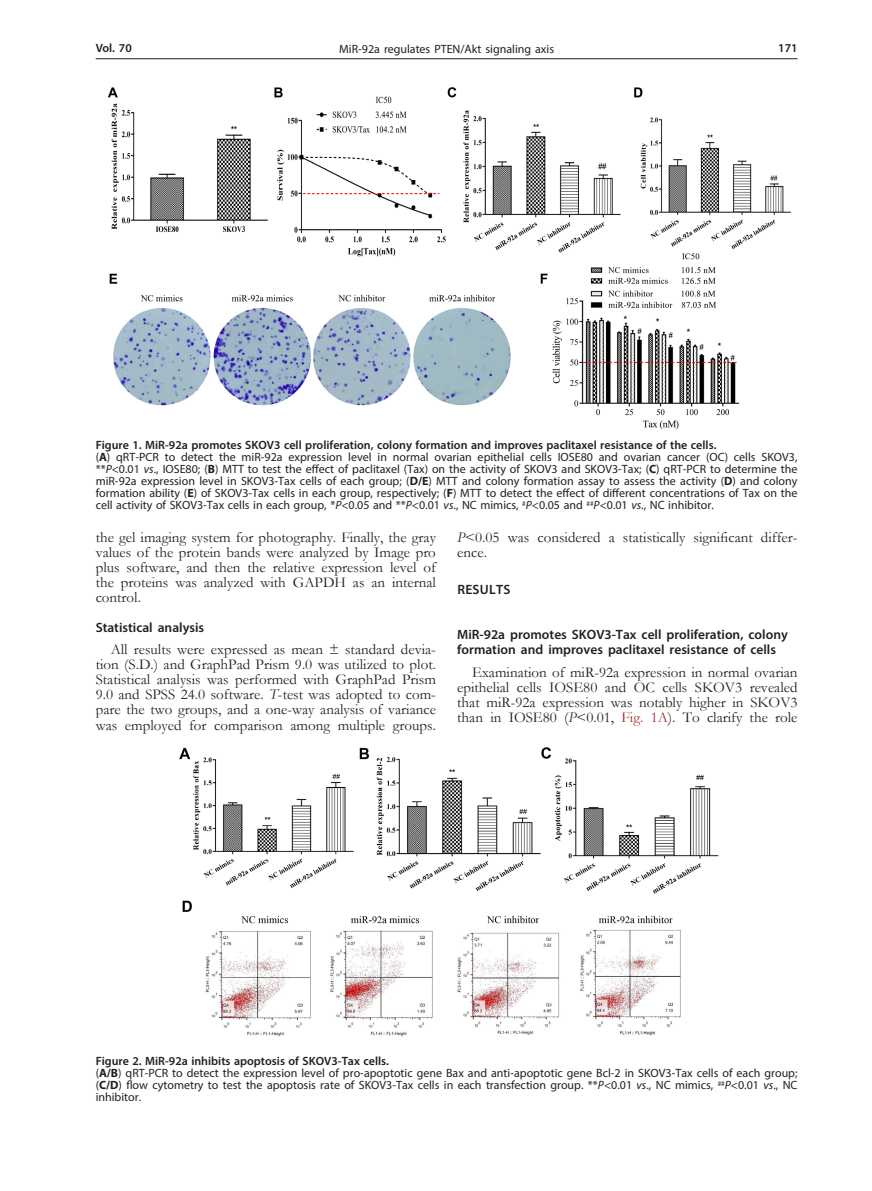
<style>
.page{position:relative;width:872px;height:1191px;background:#fff}
.page>*{position:absolute;margin:0;border:0;box-sizing:border-box;transform-origin:0 0}
.Body_tekst{font:15px/15px "Garamond";color:#231f20;text-align:justify}
.Tytul_2{font:600 13.5px/15px "Myriad Pro";color:#231f20}
.Tytul_1{font:600 13.5px "Myriad Pro";letter-spacing:.02em;color:#231f20}
.Figure_1{font:12px/12px "Myriad Pro";color:#231f20;text-align:justify}
.Figure{font:600 12px "Myriad Pro";color:#231f20}
.s1{font-weight:700}
.s2{font-style:italic}
.s3{color:#9f2d26}
</style>
<div class="page">
<hr style="left:96px;top:58px;width:701px;height:1px;background:#231f20">
<img style="left:108px;top:87px;width:683px;height:343px">
<img style="left:179px;top:747px;width:540px;height:290px">
<p class="Figure" style="left:96px;top:41px;width:38px">Vol. 70</p>
<p class="Figure_1" style="left:339px;top:43px;width:216px">MiR-92a regulates PTEN/Akt signaling axis</p>
<p class="Figure" style="left:778px;top:41px;width:21px">171</p>
<p class="Figure" style="left:96px;top:437px;width:622px">Figure 1. MiR-92a promotes SKOV3 cell proliferation, colony formation and improves paclitaxel resistance of the cells.</p>
<p class="Figure_1" style="left:96px;top:451px;width:703px">(<span class="s1">A</span>) qRT-PCR to detect the miR-92a expression level in normal ovarian epithelial cells IOSE80 and ovarian cancer (OC) cells SKOV3, **<span class="s2">P</span>&lt;0.01 <span class="s2">vs</span>., IOSE80; (<span class="s1">B</span>) MTT to test the effect of paclitaxel (Tax) on the activity of SKOV3 and SKOV3-Tax; (<span class="s1">C</span>) qRT-PCR to determine the miR-92a expression level in SKOV3-Tax cells of each group; (<span class="s1">D/E</span>) MTT and colony formation assay to assess the activity (<span class="s1">D</span>) and colony formation ability (<span class="s1">E</span>) of SKOV3-Tax cells in each group, respectively; (<span class="s1">F</span>) MTT to detect the effect of different concentrations of Tax on the cell activity of SKOV3-Tax cells in each group, *<span class="s2">P</span>&lt;0.05 and **<span class="s2">P</span>&lt;0.01 <span class="s2">vs</span>., NC mimics, <sup>#</sup><span class="s2">P</span>&lt;0.05 and <sup>##</sup><span class="s2">P</span>&lt;0.01 <span class="s2">vs</span>., NC inhibitor.</p>
<p class="Body_tekst" style="left:96px;top:529px;width:342px">the gel imaging system for photography. Finally, the gray values of the protein bands were analyzed by Image pro plus software, and then the relative expression level of the proteins was analyzed with GAPDH as an internal control.</p>
<p class="Tytul_2" style="left:96px;top:619px;width:110px">Statistical analysis</p>
<p class="Body_tekst" style="left:96px;top:642px;width:342px;text-indent:15px">All results were expressed as mean ± standard devia&shy;tion (S.D.) and GraphPad Prism 9.0 was utilized to plot.<br>Statistical analysis was performed with GraphPad Prism 9.0 and SPSS 24.0 software. <span class="s2">T</span>-test was adopted to com&shy;pare the two groups, and a one-way analysis of variance was employed for comparison among multiple groups.</p>
<p class="Body_tekst" style="left:457px;top:529px;width:342px"><span class="s2">P</span>&lt;0.05 was considered a statistically significant differ&shy;ence.</p>
<p class="Tytul_1" style="left:457px;top:581px;width:55px">RESULTS</p>
<p class="Tytul_2" style="left:457px;top:627px;width:332px">MiR-92a promotes SKOV3-Tax cell proliferation, colony formation and improves paclitaxel resistance of cells</p>
<p class="Body_tekst" style="left:457px;top:664px;width:342px;text-indent:15px">Examination of miR-92a expression in normal ovarian epithelial cells IOSE80 and OC cells SKOV3 revealed that miR-92a expression was notably higher in SKOV3 than in IOSE80 (<span class="s2">P</span>&lt;0.01, <span class="s3">Fig. 1A</span>). To clarify the role</p>
<p class="Figure" style="left:96px;top:1053px;width:295px">Figure 2. MiR-92a inhibits apoptosis of SKOV3-Tax cells.</p>
<p class="Figure_1" style="left:96px;top:1066px;width:703px">(<span class="s1">A/B</span>) qRT-PCR to detect the expression level of pro-apoptotic gene Bax and anti-apoptotic gene Bcl-2 in SKOV3-Tax cells of each group; (<span class="s1">C/D</span>) flow cytometry to test the apoptosis rate of SKOV3-Tax cells in each transfection group. **<span class="s2">P</span>&lt;0.01 <span class="s2">vs</span>., NC mimics, <sup>##</sup><span class="s2">P</span>&lt;0.01 <span class="s2">vs</span>., NC inhibitor.</p>
</div>
